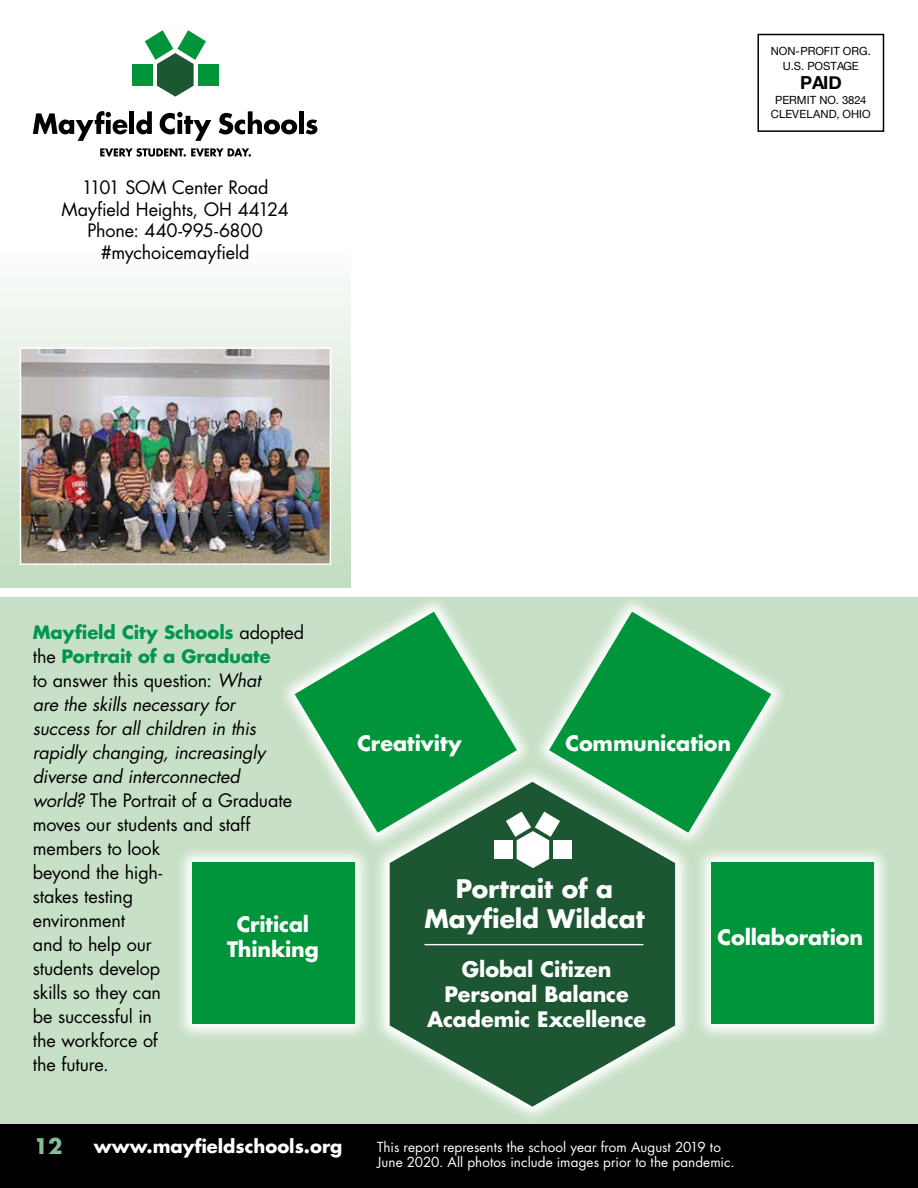
<style>
.page{position:relative;width:918px;height:1188px;background:#fff}
.page>*{position:absolute;margin:0;border:0;box-sizing:border-box;transform-origin:0 0}
.t1{font:700 24.9px/29.8px "Futura LT Pro";letter-spacing:-.005em;color:#fff;text-align:center}
.t2{font:700 21px "Futura LT Pro";color:#85bd96}
.t3{font:700 20.7px/24.9px "Futura LT Pro";letter-spacing:-.005em;color:#fff;text-align:center}
.t4{font:18px/24px "Futura LT Pro";letter-spacing:-.005em;color:#000;text-align:center}
.t5{font:700 18px "Futura LT Pro";color:#fff}
.t6{font:700 18px "Helvetica Neue";color:#000}
.t7{font:13.5px/15px "Futura LT Pro";letter-spacing:.005em;color:#fff}
.t8{font:11.25px/14.2px "Helvetica Neue";color:#000;text-align:center}
.s1{font-weight:700;color:#00964c}
.s2{font-style:italic}
</style>
<div class="page">
<div style="left:0;top:243px;width:351px;height:345px;background:linear-gradient(to bottom,#fcfdfc,#c1dcbf)"></div>
<div style="left:0;top:597px;width:918px;height:591px;background:#c8e0c7"></div>
<div style="left:757px;top:34px;width:127px;height:98px;border:2px solid #000"></div>
<div style="left:132px;top:64px;width:21px;height:22px;background:#00953a"></div>
<svg style="left:145px;top:30px;width:61px;height:67px"></svg>
<div style="left:198px;top:64px;width:21px;height:22px;background:#00953a"></div>
<svg style="left:33px;top:111px;width:94px;height:30px"></svg>
<div style="left:129px;top:111px;width:5px;height:23px;background:#000"></div>
<svg style="left:136px;top:111px;width:16px;height:23px"></svg>
<svg style="left:160px;top:112px;width:51px;height:29px"></svg>
<svg style="left:219px;top:111px;width:78px;height:23px"></svg>
<div style="left:299px;top:111px;width:5px;height:23px;background:#000"></div>
<svg style="left:306px;top:120px;width:11px;height:14px"></svg>
<svg style="left:100px;top:148px;width:151px;height:9px"></svg>
<svg style="left:181px;top:601px;width:704px;height:516px"></svg>
<svg style="left:390px;top:782px;width:285px;height:325px;background:#3d6f4e"></svg>
<svg style="left:295px;top:612px;width:222px;height:221px;fill:#00953a"></svg>
<div style="left:193px;top:862px;width:162px;height:162px;background:#00953a"></div>
<svg style="left:549px;top:612px;width:222px;height:221px;fill:#00953a"></svg>
<div style="left:711px;top:862px;width:162px;height:162px;background:#00953a"></div>
<div style="left:494px;top:840px;width:19px;height:19px;background:#fff"></div>
<svg style="left:506px;top:812px;width:54px;height:56px;background:#a3baab"></svg>
<div style="left:553px;top:840px;width:19px;height:19px;background:#fff"></div>
<hr style="left:425px;top:944px;width:218px;height:1px;background:#fff">
<div style="left:0;top:1124px;width:918px;height:64px;background:#000"></div>
<img style="left:23px;top:350px;width:305px;height:212px">
<div style="left:20px;top:347px;width:311px;height:218px;border:2px solid #fff"></div>
<p class="t4" style="left:61px;top:176px;width:229px;line-height:21.6px">1101 SOM Center Road<br>Mayfield Heights, OH 44124<br>Phone: 440-995-6800 #mychoicemayfield</p>
<p class="t8" style="left:771px;top:45px;width:102px">NON-PROFIT ORG.<br>U.S. POSTAGE</p>
<p class="t6" style="left:800px;top:69px;width:43px">PAID</p>
<p class="t8" style="left:771px;top:94px;width:101px">PERMIT NO. 3824<br>CLEVELAND, OHIO</p>
<p class="t4" style="left:33px;top:620px;width:273px;text-align:left"><span class="s1">Mayfield City Schools</span> adopted the <span class="s1">Portrait of a Graduate<br></span>to answer this question: <span class="s2">What<br>are the skills necessary for<br>success for all children in this rapidly changing, increasingly diverse and interconnected<br>world?</span> The Portrait of a Graduate moves our students and staff members to look<br>beyond the high-<br>stakes testing<br>environment<br>and to help our<br>students develop<br>skills so they can<br>be successful in<br>the workforce of<br>the future.</p>
<p class="t3" style="left:227px;top:911px;width:93px">Critical<br>Thinking</p>
<p class="t3" style="left:357px;top:730px;width:106px">Creativity</p>
<p class="t3" style="left:566px;top:730px;width:167px">Communication</p>
<h1 class="t1" style="left:424px;top:873px;width:222px">Portrait of a<br>Mayfield Wildcat</h1>
<p class="t3" style="left:427px;top:956px;width:220px">Global Citizen<br>Personal Balance<br>Academic Excellence</p>
<p class="t3" style="left:718px;top:924px;width:147px">Collaboration</p>
<p class="t2" style="left:34px;top:1130px;width:30px">12</p>
<p class="t5" style="left:94px;top:1133px;width:250px">www.mayfieldschools.org</p>
<p class="t7" style="left:377px;top:1139px;width:359px">This report represents the school year from August 2019 to<br>June 2020. All photos include images prior to the pandemic.</p>
</div>
